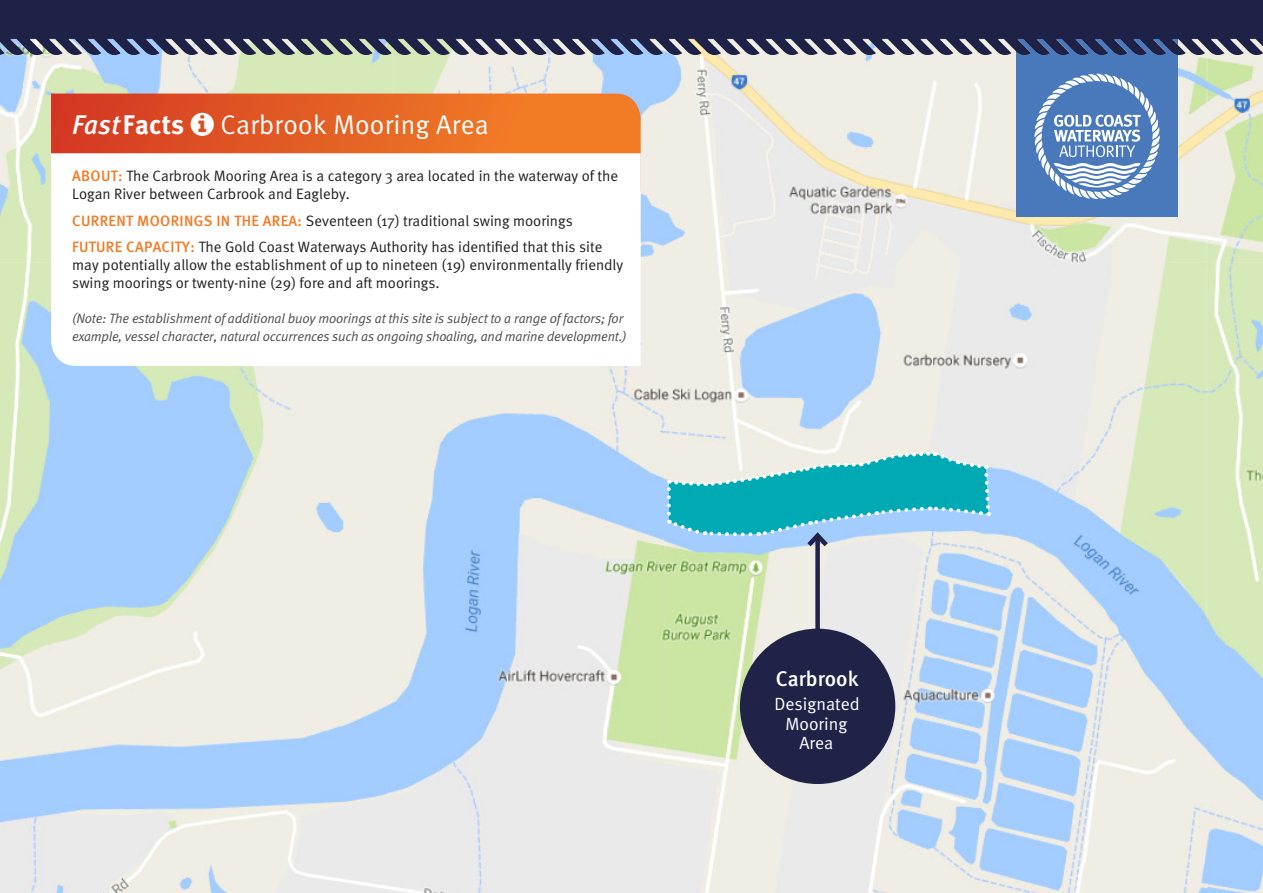
<style>
.page{position:relative;width:1263px;height:893px;background:#fff}
.page>*{position:absolute;margin:0;border:0;box-sizing:border-box;transform-origin:0 0}
.t1{font:27px "Meta Normal";letter-spacing:.01em;color:#fff}
.t2{font:700 27px "Meta";letter-spacing:.01em;color:#fff}
.t3{font:500 21.15px "Meta";color:#fff}
.t4{font:17.7px/19.5px "Meta Normal";color:#fff;text-align:center}
.Body_copy{font:15px/18px "Meta Normal";color:#231f20}
.Footnote{font:italic 13.5px/18px "Meta Normal";letter-spacing:-.015em;color:#4d4d4f}
.s1{font-weight:500;font-style:italic}
.s2{font-family:"Meta";font-weight:500;color:#f27b26}
</style>
<div class="page">
<img style="left:0;top:54px;width:1263px;height:839px">
<svg style="left:51px;top:94px;width:590px;height:59px;background:#e46025"></svg>
<svg style="left:51px;top:153px;width:590px;height:213px"></svg>
<div style="left:815px;top:536px;width:5px;height:227px;background:#202347"></div>
<div style="left:740px;top:629px;width:155px;height:155px;background:#202347;border-radius:50%"></div>
<svg style="left:667px;top:450px;width:325px;height:101px;background:#69c5d2"></svg>
<div style="left:1016px;top:0;width:162px;height:217px;background:#4a79bb"></div>
<svg style="left:1034px;top:74px;width:126px;height:125px"></svg>
<img style="left:0;top:0;width:1263px;height:54px">
<svg style="left:191px;top:112px;width:23px;height:24px"></svg>
<p class="t2" style="left:72px;top:108px;width:113px"><span class="s1">Fast</span>Facts</p>
<p class="t1" style="left:221px;top:109px;width:270px">Carbrook Mooring Area</p>
<p class="Body_copy" style="left:72px;top:167px;width:547px"><span class="s2">ABOUT:</span> The Carbrook Mooring Area is a category 3 area located in the waterway of the<br>Logan River between Carbrook and Eagleby.</p>
<p class="Body_copy" style="left:72px;top:212px;width:502px"><span class="s2">CURRENT MOORINGS IN THE AREA:</span> Seventeen (17) traditional swing moorings</p>
<p class="Body_copy" style="left:72px;top:238px;width:552px"><span class="s2">FUTURE CAPACITY:</span> The Gold Coast Waterways Authority has identified that this site may potentially allow the establishment of up to nineteen (19) environmentally friendly swing moorings or twenty-nine (29) fore and aft moorings.</p>
<p class="Footnote" style="left:72px;top:310px;width:556px">(Note: The establishment of additional buoy moorings at this site is subject to a range of factors; for example, vessel character, natural occurrences such as ongoing shoaling, and marine development.)</p>
<p class="t3" style="left:776px;top:667px;width:84px">Carbrook</p>
<p class="t4" style="left:774px;top:694px;width:87px">Designated<br>Mooring<br>Area</p>
</div>
